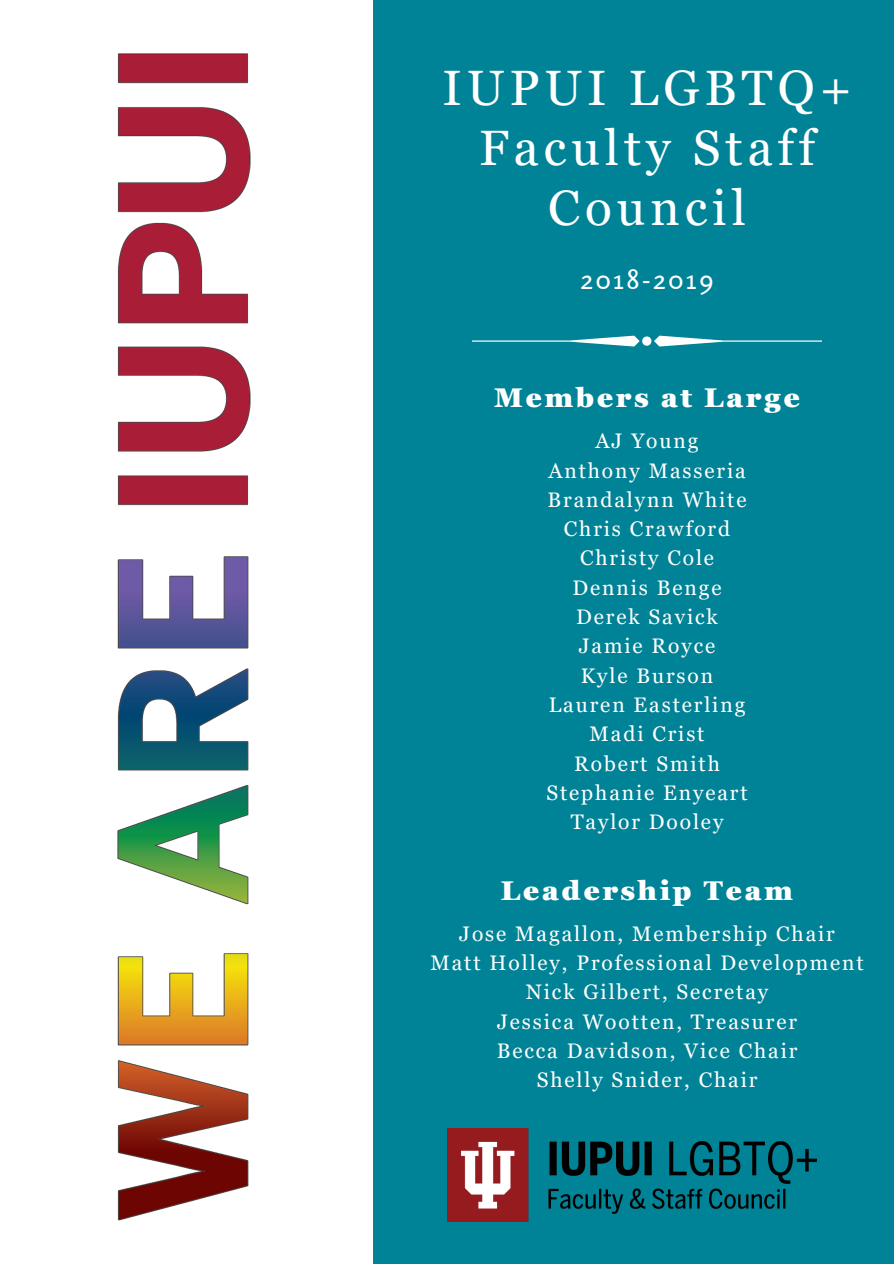
<style>
.page{position:relative;width:894px;height:1264px;background:#fff}
.page>*{position:absolute;margin:0;border:0;box-sizing:border-box;transform-origin:0 0}
.t1{font:49.65px/59.7px "Georgia Pro";letter-spacing:.1em;color:#fff;text-align:center}
.t2{font:900 27px "Georgia Pro";letter-spacing:.09em;color:#fff}
.t3{font:27px "Rosario";letter-spacing:.09em;color:#fff}
.t4{font:21px/29.2px "Georgia Pro";letter-spacing:.09em;color:#fff;text-align:center}
</style>
<div class="page">
<div style="left:0;top:0;width:893px;height:1263px;background:#008396"></div>
<div style="left:0;top:0;width:372px;height:1263px;background:#fff"></div>
<img style="left:117px;top:53px;width:134px;height:1168px">
<svg style="left:472px;top:335px;width:349px;height:11px"></svg>
<img style="left:447px;top:1128px;width:370px;height:93px">
<h1 class="t1" style="left:442px;top:58px;width:410px">IUPUI LGBTQ+<br>Faculty Staff<br>Council</h1>
<p class="t3" style="left:580px;top:262px;width:135px">2018-2019</p>
<p class="t2" style="left:494px;top:383px;width:307px">Members at Large</p>
<p class="t4" style="left:546px;top:426px;width:203px">AJ Young<br>Anthony Masseria<br>Brandalynn White<br>Chris Crawford<br>Christy Cole<br>Dennis Benge<br>Derek Savick<br>Jamie Royce<br>Kyle Burson<br>Lauren Easterling<br>Madi Crist<br>Robert Smith<br>Stephanie Enyeart<br>Taylor Dooley</p>
<p class="t2" style="left:500px;top:874px;width:294px">Leadership Team</p>
<p class="t4" style="left:430px;top:918px;width:434px">Jose Magallon, Membership Chair<br>Matt Holley, Professional Development<br>Nick Gilbert, Secretay<br>Jessica Wootten, Treasurer<br>Becca Davidson, Vice Chair<br>Shelly Snider, Chair</p>
</div>
